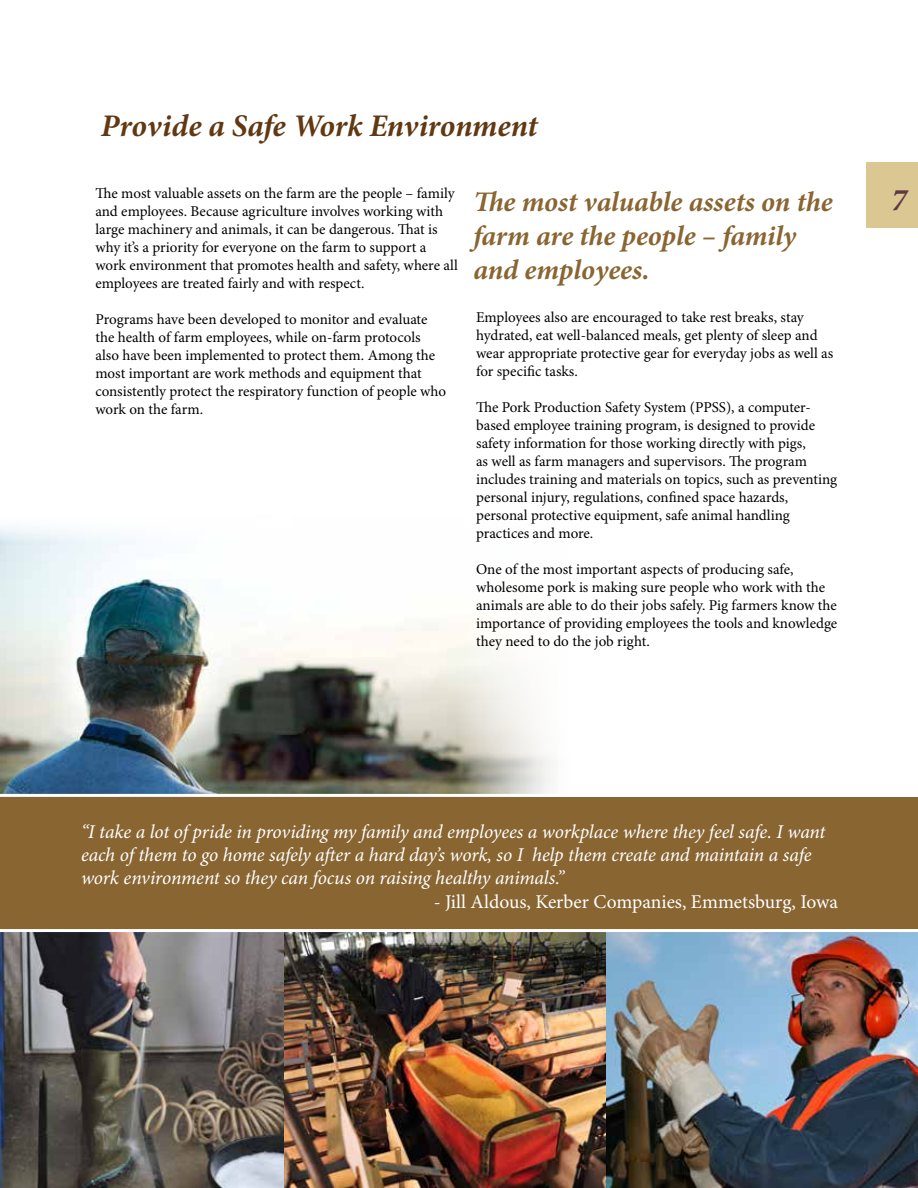
<style>
.page{position:relative;width:918px;height:1188px;background:#fff}
.page>*{position:absolute;margin:0;border:0;box-sizing:border-box;transform-origin:0 0}
.t1{font:italic 700 31.5px "Minion Pro";letter-spacing:-.005em;color:#603913}
.t2{font:italic 700 31.5px "Minion Pro";color:#5f3844}
.t3{font:italic 700 28.35px/34px "Minion Pro";letter-spacing:-.005em;color:#896532}
.t4{font:italic 19.5px/23.4px "Minion Pro";letter-spacing:-.01em;color:#fff}
.t5{font:19.5px "Minion Pro";color:#fff}
.t6{font:15px/18px "Minion Pro";letter-spacing:-.005em;color:#000}
</style>
<div class="page">
<img style="left:0;top:526px;width:553px;height:268px">
<div style="left:0;top:797px;width:918px;height:136px;background:#896532"></div>
<img style="left:0;top:932px;width:284px;height:256px">
<img style="left:284px;top:932px;width:322px;height:256px">
<img style="left:606px;top:932px;width:312px;height:256px">
<div style="left:866px;top:162px;width:52px;height:65px;background:#dac792"></div>
<hr style="left:0;top:929px;width:918px;height:3px;background:#fff">
<h1 class="t1" style="left:101px;top:107px;width:438px">Provide a Safe Work Environment</h1>
<p class="t6" style="left:95px;top:185px;width:364px">The most valuable assets on the farm are the people – family and employees. Because agriculture involves working with large machinery and animals, it can be dangerous. That is why it’s a priority for everyone on the farm to support a work environment that promotes health and safety, where all employees are treated fairly and with respect.</p>
<p class="t6" style="left:95px;top:311px;width:352px">Programs have been developed to monitor and evaluate the health of farm employees, while on-farm protocols also have been implemented to protect them. Among the most important are work methods and equipment that consistently protect the respiratory function of people who work on the farm.</p>
<p class="t6" style="left:476px;top:309px;width:359px">Employees also are encouraged to take rest breaks, stay hydrated, eat well-balanced meals, get plenty of sleep and wear appropriate protective gear for everyday jobs as well as for specific tasks.</p>
<h2 class="t3" style="left:473px;top:186px;width:361px">The most valuable assets on the farm are the people – family and employees.</h2>
<h1 class="t2" style="left:891px;top:181px;width:17px">7</h1>
<p class="t6" style="left:476px;top:399px;width:363px">The Pork Production Safety System (PPSS), a computer&shy;based employee training program, is designed to provide safety information for those working directly with pigs,<br>as well as farm managers and supervisors. The program includes training and materials on topics, such as preventing personal injury, regulations, confined space hazards, personal protective equipment, safe animal handling practices and more.</p>
<p class="t6" style="left:476px;top:561px;width:363px">One of the most important aspects of producing safe, wholesome pork is making sure people who work with the animals are able to do their jobs safely. Pig farmers know the importance of providing employees the tools and knowledge they need to do the job right.</p>
<p class="t4" style="left:81px;top:820px;width:746px">“I take a lot of pride in providing my family and employees a workplace where they feel safe. I want each of them to go home safely after a hard day’s work, so I help them create and maintain a safe work environment so they can focus on raising healthy animals.”</p>
<h3 class="t5" style="left:434px;top:890px;width:406px">- Jill Aldous, Kerber Companies, Emmetsburg, Iowa</h3>
</div>
